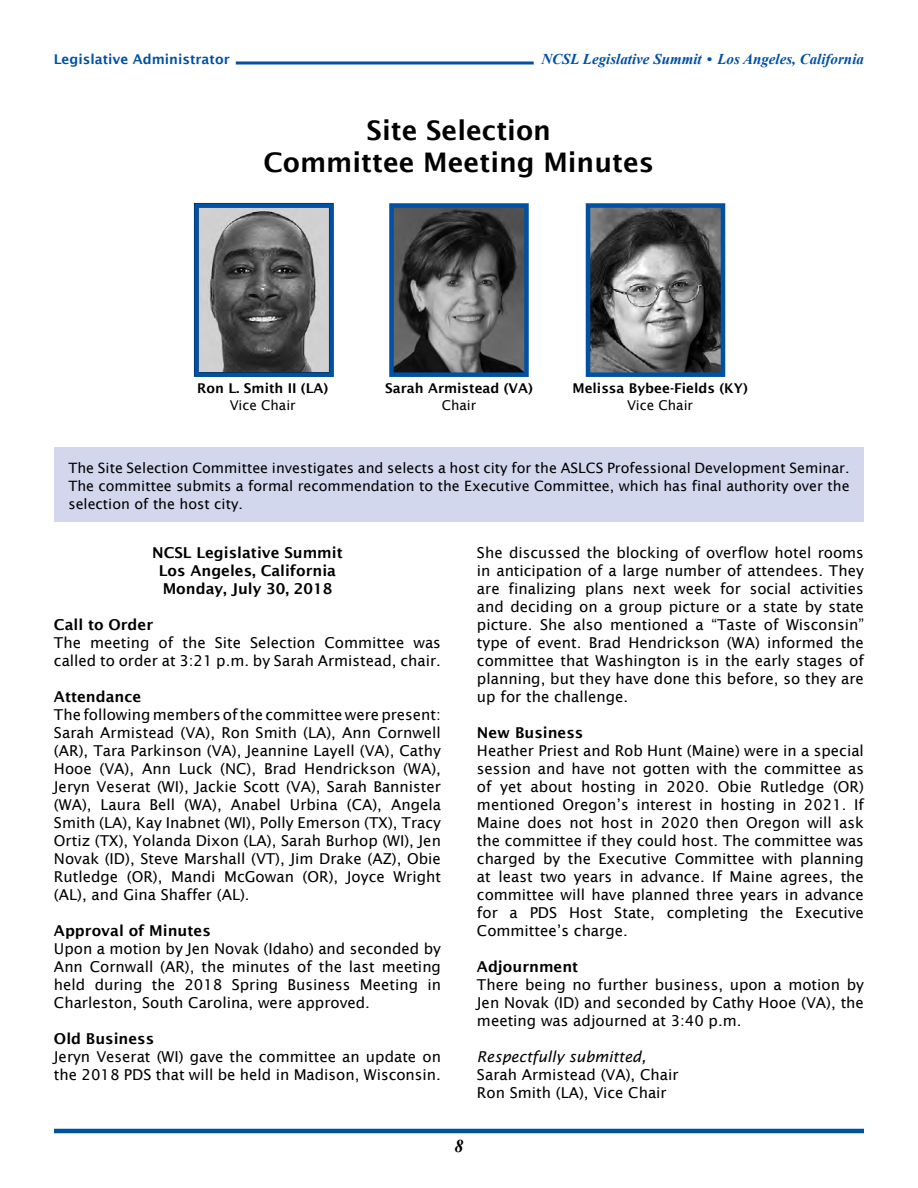
<style>
.page{position:relative;width:918px;height:1188px;background:#fff}
.page>*{position:absolute;margin:0;border:0;box-sizing:border-box;transform-origin:0 0}
.t1{font:600 27px/32.4px "Lucida Sans";color:#000;text-align:center}
.t2{font:italic 700 18px "Times New Roman";color:#000}
.t3{font:15px/18px "Lucida Sans";color:#000;text-align:justify}
.t4{font:600 15px/18px "Lucida Sans";color:#000;text-align:center}
.t5{font:italic 700 15px "Times New Roman";color:#0050a3}
.t6{font:italic 15px "Lucida Sans";color:#000}
.t7{font:14.25px/18px "Lucida Sans";color:#000;text-align:justify}
.t8{font:600 13.5px "Lucida Sans";color:#000}
.t9{font:600 13.5px "Lucida Sans";color:#0050a3}
.t10{font:13.5px "Lucida Sans";color:#000}
</style>
<div class="page">
<hr style="left:236px;top:62px;width:298px;height:2px;background:#0050a3">
<hr style="left:54px;top:1129px;width:810px;height:4px;background:#0050a3">
<img style="left:199px;top:208px;width:129px;height:164px">
<div style="left:194px;top:203px;width:140px;height:174px;border:4px solid #0050a3"></div>
<img style="left:394px;top:208px;width:130px;height:164px">
<div style="left:389px;top:203px;width:140px;height:174px;border:4px solid #0050a3"></div>
<img style="left:591px;top:208px;width:129px;height:164px">
<div style="left:586px;top:203px;width:139px;height:174px;border:4px solid #0050a3"></div>
<div style="left:54px;top:447px;width:810px;height:75px;background:#d3d7ed"></div>
<p class="t9" style="left:54px;top:51px;width:178px">Legislative Administrator</p>
<p class="t5" style="left:541px;top:49px;width:324px">NCSL Legislative Summit • Los Angeles, California</p>
<h1 class="t1" style="left:264px;top:114px;width:392px">Site Selection<br>Committee Meeting Minutes</h1>
<p class="t8" style="left:197px;top:381px;width:133px">Ron L. Smith II (LA)</p>
<p class="t10" style="left:230px;top:397px;width:68px">Vice Chair</p>
<p class="t8" style="left:385px;top:381px;width:149px">Sarah Armistead (VA)</p>
<p class="t10" style="left:442px;top:397px;width:36px">Chair</p>
<p class="t8" style="left:572px;top:381px;width:177px">Melissa Bybee-Fields (KY)</p>
<p class="t10" style="left:627px;top:397px;width:68px">Vice Chair</p>
<p class="t7" style="left:68px;top:459px;width:783px">The Site Selection Committee investigates and selects a host city for the ASLCS Professional Development Seminar.<br>The committee submits a formal recommendation to the Executive Committee, which has final authority over the selection of the host city.</p>
<p class="t4" style="left:152px;top:544px;width:192px">NCSL Legislative Summit<br>Los Angeles, California<br>Monday, July 30, 2018</p>
<p class="t4" style="left:54px;top:616px;width:101px">Call to Order</p>
<p class="t3" style="left:54px;top:634px;width:388px">The meeting of the Site Selection Committee was called to order at 3:21 p.m. by Sarah Armistead, chair.</p>
<p class="t4" style="left:54px;top:688px;width:89px">Attendance</p>
<p class="t3" style="left:54px;top:706px;width:389px">The following members of the committee were present:<br>Sarah Armistead (VA), Ron Smith (LA), Ann Cornwell (AR), Tara Parkinson (VA), Jeannine Layell (VA), Cathy Hooe (VA), Ann Luck (NC), Brad Hendrickson (WA), Jeryn Veserat (WI), Jackie Scott (VA), Sarah Bannister (WA), Laura Bell (WA), Anabel Urbina (CA), Angela Smith (LA), Kay Inabnet (WI), Polly Emerson (TX), Tracy Ortiz (TX), Yolanda Dixon (LA), Sarah Burhop (WI), Jen Novak (ID), Steve Marshall (VT), Jim Drake (AZ), Obie Rutledge (OR), Mandi McGowan (OR), Joyce Wright (AL), and Gina Shaffer (AL).</p>
<p class="t4" style="left:54px;top:922px;width:158px">Approval of Minutes</p>
<p class="t3" style="left:54px;top:940px;width:389px">Upon a motion by Jen Novak (Idaho) and seconded by Ann Cornwall (AR), the minutes of the last meeting held during the 2018 Spring Business Meeting in Charleston, South Carolina, were approved.</p>
<p class="t4" style="left:54px;top:1030px;width:102px">Old Business</p>
<p class="t3" style="left:54px;top:1048px;width:388px">Jeryn Veserat (WI) gave the committee an update on the 2018 PDS that will be held in Madison, Wisconsin.</p>
<p class="t3" style="left:477px;top:544px;width:388px">She discussed the blocking of overflow hotel rooms in anticipation of a large number of attendees. They are finalizing plans next week for social activities and deciding on a group picture or a state by state picture. She also mentioned a “Taste of Wisconsin” type of event. Brad Hendrickson (WA) informed the committee that Washington is in the early stages of planning, but they have done this before, so they are up for the challenge.</p>
<p class="t4" style="left:477px;top:724px;width:108px">New Business</p>
<p class="t3" style="left:477px;top:742px;width:389px">Heather Priest and Rob Hunt (Maine) were in a special session and have not gotten with the committee as of yet about hosting in 2020. Obie Rutledge (OR) mentioned Oregon’s interest in hosting in 2021. If Maine does not host in 2020 then Oregon will ask the committee if they could host. The committee was charged by the Executive Committee with planning at least two years in advance. If Maine agrees, the committee will have planned three years in advance for a PDS Host State, completing the Executive Committee’s charge.</p>
<p class="t4" style="left:477px;top:958px;width:103px">Adjournment</p>
<p class="t3" style="left:477px;top:976px;width:388px">There being no further business, upon a motion by Jen Novak (ID) and seconded by Cathy Hooe (VA), the meeting was adjourned at 3:40 p.m.</p>
<p class="t6" style="left:477px;top:1049px;width:171px">Respectfully submitted,</p>
<p class="t3" style="left:477px;top:1066px;width:203px">Sarah Armistead (VA), Chair<br>Ron Smith (LA), Vice Chair</p>
<p class="t2" style="left:454px;top:1134px;width:10px">8</p>
</div>
